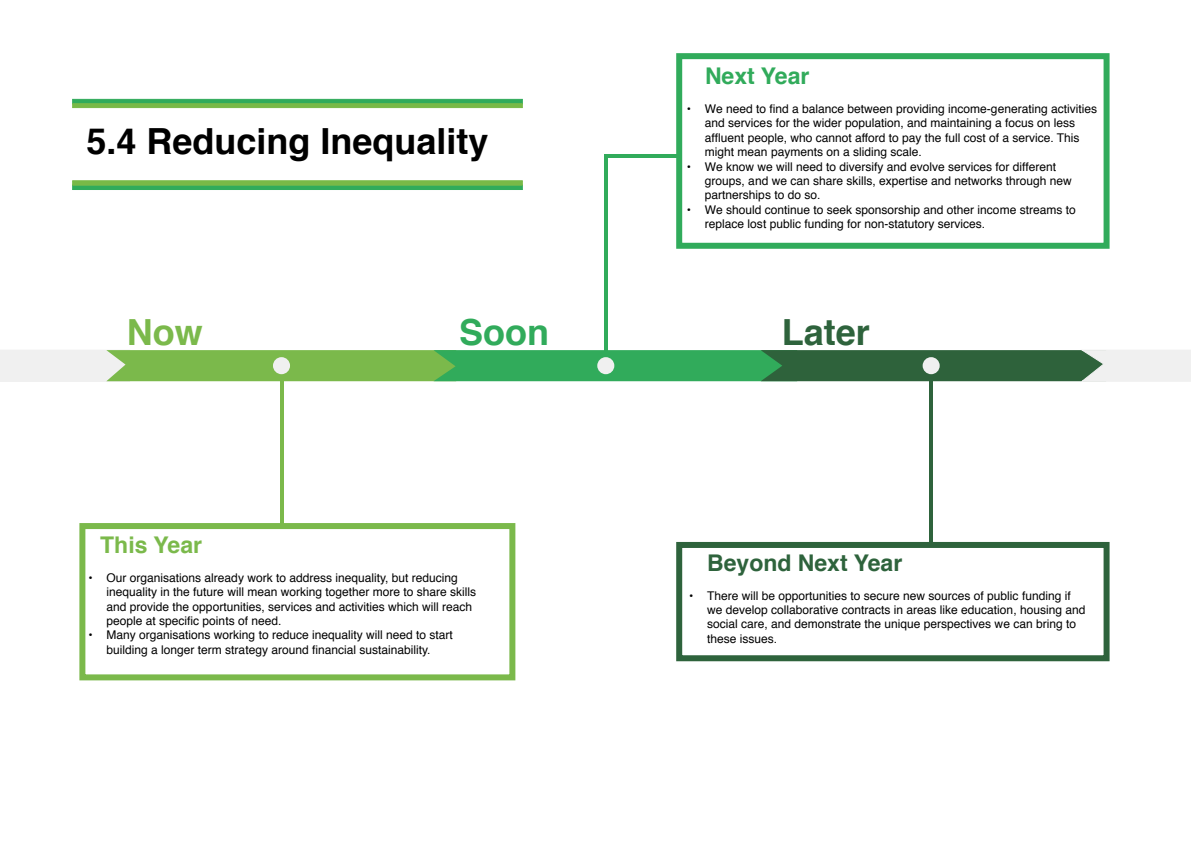
<style>
.page{position:relative;width:1191px;height:842px;background:#fff}
.page>*{position:absolute;margin:0;border:0;box-sizing:border-box;transform-origin:0 0}
.t1{font:700 36px "Helvetica";color:#000}
.t2{font:700 36px "Helvetica";color:#2e633c}
.t3{font:700 36px "Helvetica";color:#31ab5b}
.t4{font:700 36px "Helvetica";color:#7bb94b}
.t5{font:700 23px "Helvetica";color:#2e633c}
.t6{font:700 23px "Helvetica";color:#7bb94b}
.t7{font:700 23px "Helvetica";color:#31ab5b}
.t8{font:12px/14.4px "Helvetica";color:#000}
</style>
<div class="page">
<div style="left:79px;top:523px;width:436px;height:157px;background:#fff;border:6px solid #7bb94b"></div>
<div style="left:72px;top:99px;width:451px;height:5px;background:#30ab5b"></div>
<div style="left:72px;top:185px;width:451px;height:5px;background:#30ab5b"></div>
<div style="left:72px;top:103px;width:451px;height:5px;background:#78b947;border:1px solid #78b947"></div>
<svg style="left:72px;top:180px;width:451px;height:6px;background:#79ba4e"></svg>
<div style="left:676px;top:53px;width:433px;height:196px;background:#fff;border:6px solid #31ab5b"></div>
<div style="left:676px;top:542px;width:433px;height:119px;background:#fff;border:6px solid #2e633c"></div>
<svg style="left:0;top:350px;width:1191px;height:32px"></svg>
<div style="left:273px;top:357px;width:17px;height:17px;background:#f0f0f0;border-radius:50%"></div>
<svg style="left:279px;top:377px;width:4px;height:147px"></svg>
<div style="left:597px;top:357px;width:17px;height:17px;background:#f0f0f0;border-radius:50%"></div>
<hr style="left:604px;top:154px;width:4px;height:201px;background:#31ab5b">
<hr style="left:604px;top:154px;width:74px;height:4px;background:#31ab5b">
<div style="left:922px;top:357px;width:17px;height:17px;background:#f0f0f0;border-radius:50%"></div>
<hr style="left:929px;top:379px;width:4px;height:165px;background:#2e633c">
<h1 class="t1" style="left:86px;top:112px;width:404px">5.4 Reducing Inequality</h1>
<h2 class="t7" style="left:705px;top:58px;width:106px">Next Year</h2>
<p class="t8" style="left:705px;top:102px;width:393px;text-indent:-18px">• We need to find a balance between providing income-generating activities and services for the wider population, and maintaining a focus on less affluent people, who cannot afford to pay the full cost of a service. This might mean payments on a sliding scale.</p>
<p class="t8" style="left:705px;top:160px;width:368px;text-indent:-18px">• We know we will need to diversify and evolve services for different groups, and we can share skills, expertise and networks through new partnerships to do so.</p>
<p class="t8" style="left:705px;top:203px;width:372px;text-indent:-18px">• We should continue to seek sponsorship and other income streams to replace lost public funding for non-statutory services.</p>
<h1 class="t4" style="left:127px;top:303px;width:77px">Now</h1>
<h1 class="t3" style="left:459px;top:303px;width:91px">Soon</h1>
<h1 class="t2" style="left:781px;top:303px;width:90px">Later</h1>
<h2 class="t6" style="left:100px;top:526px;width:103px">This Year</h2>
<p class="t8" style="left:107px;top:571px;width:371px;text-indent:-18px">• Our organisations already work to address inequality, but reducing inequality in the future will mean working together more to share skills and provide the opportunities, services and activities which will reach people at specific points of need.</p>
<p class="t8" style="left:89px;top:628px;width:366px;text-align:center">• Many organisations working to reduce inequality will need to start building a longer term strategy around financial sustainability.</p>
<h2 class="t5" style="left:707px;top:544px;width:197px">Beyond Next Year</h2>
<p class="t8" style="left:707px;top:588px;width:380px;text-indent:-18px">• There will be opportunities to secure new sources of public funding if we develop collaborative contracts in areas like education, housing and social care, and demonstrate the unique perspectives we can bring to these issues.</p>
</div>
